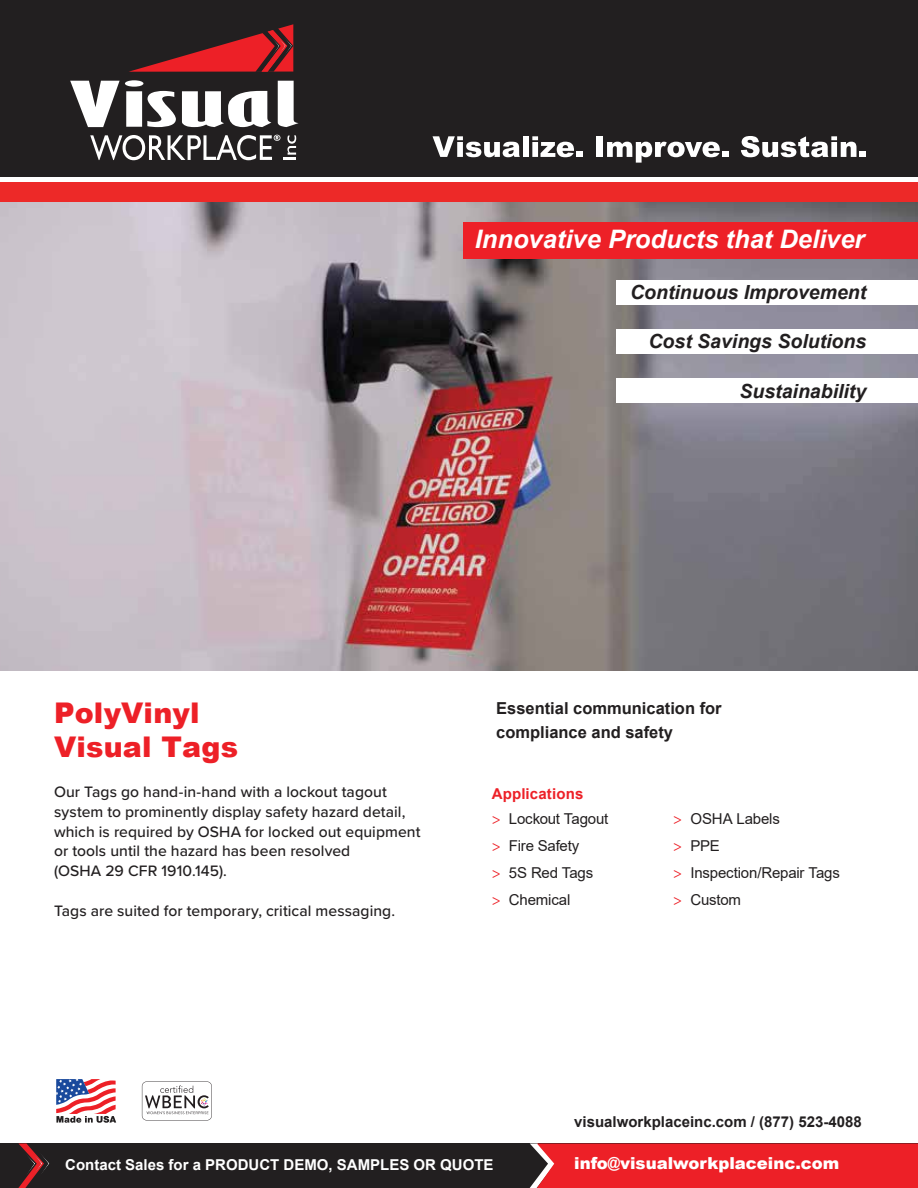
<style>
.page{position:relative;width:918px;height:1188px;background:#fff}
.page>*{position:absolute;margin:0;border:0;box-sizing:border-box;transform-origin:0 0}
.t1{font:900 28.5px/34.2px "Arial";letter-spacing:.005em;color:#ed2027}
.t2{font:italic 700 25.5px "Arial";color:#fff}
.t3{font:italic 700 19.5px "Arial";color:#221f20}
.t4{font:700 16.5px/24px "Arial";color:#221f20}
.t5{font:900 16.5px "Arial";color:#fff}
.t6{font:500 15.6px/19.8px "Proxima Nova";letter-spacing:.005em;color:#221f20}
.t7{font:15px/27px "Arial";letter-spacing:-.015em;color:#221f20}
.t8{font:700 15px "Arial";color:#fff}
.t9{font:700 15px "Arial";color:#221f20}
.t10{font:700 15px "Arial";letter-spacing:.01em;color:#ed2027}
.t11{font:15px/27px "Myriad Pro";color:#ed2027;text-align:justify}
</style>
<div class="page">
<img style="left:0;top:201px;width:918px;height:469px">
<div style="left:464px;top:223px;width:454px;height:36px;background:#ed2027"></div>
<div style="left:616px;top:280px;width:302px;height:24px;background:#fff"></div>
<div style="left:616px;top:329px;width:302px;height:24px;background:#fff"></div>
<div style="left:616px;top:378px;width:302px;height:25px;background:#fff"></div>
<div style="left:0;top:0;width:918px;height:176px;background:#221f20"></div>
<div style="left:0;top:182px;width:918px;height:19px;background:#ed2928"></div>
<svg style="left:129px;top:24px;width:164px;height:48px"></svg>
<svg style="left:70px;top:80px;width:106px;height:47px"></svg>
<svg style="left:182px;top:91px;width:89px;height:36px"></svg>
<svg style="left:278px;top:81px;width:21px;height:46px"></svg>
<svg style="left:90px;top:135px;width:206px;height:25px"></svg>
<svg style="left:741px;top:136px;width:125px;height:21px"></svg>
<div style="left:722px;top:151px;width:7px;height:6px;background:#fff"></div>
<svg style="left:607px;top:142px;width:113px;height:21px"></svg>
<div style="left:596px;top:136px;width:7px;height:21px;background:#fff"></div>
<svg style="left:532px;top:136px;width:51px;height:21px"></svg>
<div style="left:523px;top:136px;width:5px;height:21px;background:#fff"></div>
<svg style="left:433px;top:136px;width:87px;height:21px"></svg>
<div style="left:0;top:1143px;width:918px;height:45px;background:#221f20"></div>
<svg style="left:18px;top:1143px;width:32px;height:45px"></svg>
<div style="left:530px;top:1143px;width:388px;height:45px;background:#ed2027"></div>
<svg style="left:142px;top:1081px;width:70px;height:39px"></svg>
<svg style="left:56px;top:1079px;width:60px;height:44px"></svg>
<h2 class="t2" style="left:475px;top:230px;width:391px">Innovative Products that Deliver</h2>
<p class="t3" style="left:630px;top:284px;width:238px">Continuous Improvement</p>
<p class="t3" style="left:648px;top:334px;width:219px">Cost Savings Solutions</p>
<p class="t3" style="left:740px;top:383px;width:128px">Sustainability</p>
<h1 class="t1" style="left:54px;top:698px;width:186px">PolyVinyl<br>Visual Tags</h1>
<p class="t4" style="left:496px;top:698px;width:227px">Essential communication for compliance and safety</p>
<p class="t6" style="left:54px;top:783px;width:368px">Our Tags go hand-in-hand with a lockout tagout system to prominently display safety hazard detail, which is required by OSHA for locked out equipment or tools until the hazard has been resolved<br>(OSHA 29 CFR 1910.145).</p>
<p class="t6" style="left:54px;top:902px;width:343px">Tags are suited for temporary, critical messaging.</p>
<p class="t10" style="left:492px;top:788px;width:93px">Applications</p>
<p class="t11" style="left:492px;top:806px;width:10px">&gt; &gt; &gt; &gt;</p>
<p class="t7" style="left:509px;top:807px;width:101px">Lockout Tagout<br>Fire Safety<br>5S Red Tags<br>Chemical</p>
<p class="t11" style="left:673px;top:806px;width:10px">&gt; &gt; &gt; &gt;</p>
<p class="t7" style="left:691px;top:807px;width:151px">OSHA Labels<br>PPE<br>Inspection/Repair Tags<br>Custom</p>
<p class="t9" style="left:574px;top:1116px;width:289px">visualworkplaceinc.com / (877) 523-4088</p>
<p class="t8" style="left:65px;top:1159px;width:430px">Contact Sales for a PRODUCT DEMO, SAMPLES OR QUOTE</p>
<p class="t5" style="left:574px;top:1156px;width:267px">info@visualworkplaceinc.com</p>
</div>
